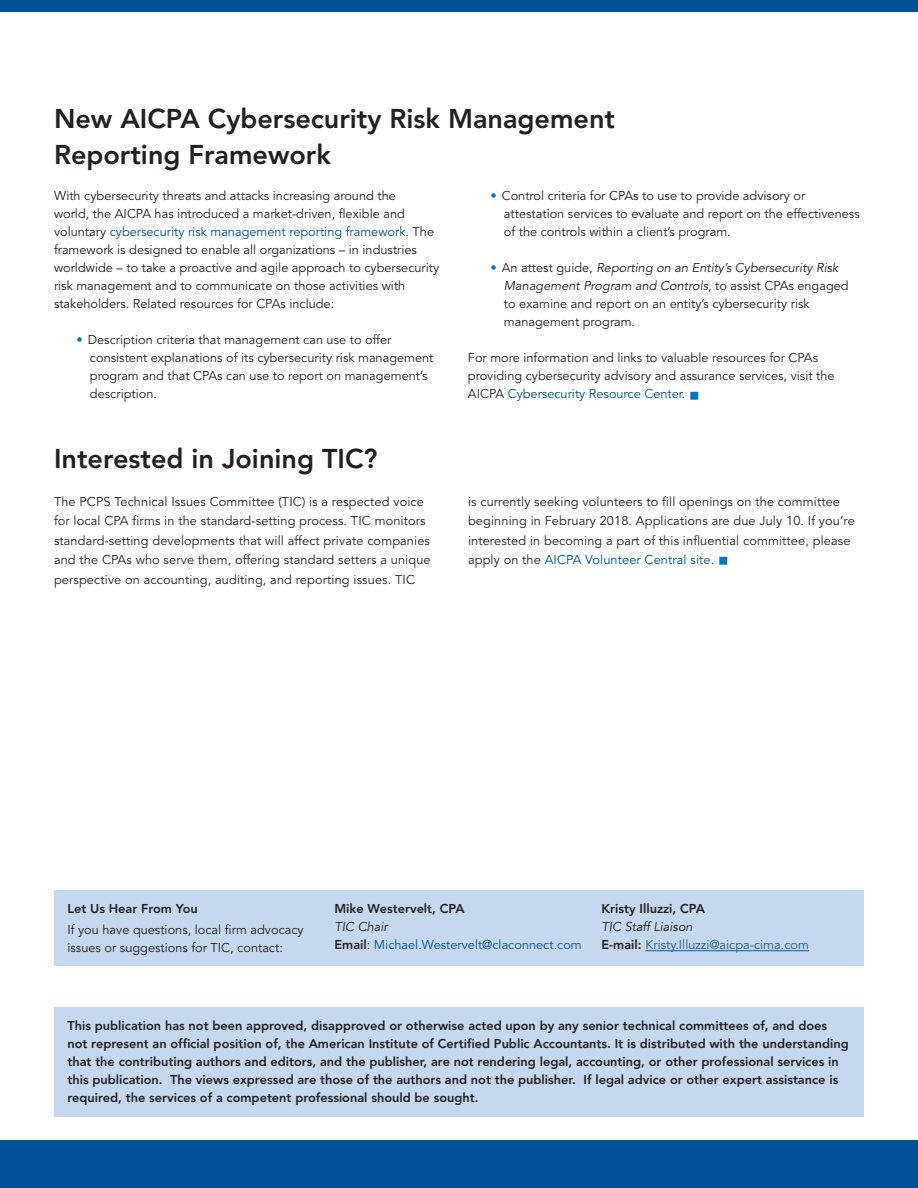
<style>
.page{position:relative;width:918px;height:1188px;background:#fff}
.page>*{position:absolute;margin:0;border:0;box-sizing:border-box;transform-origin:0 0}
.t1{font:800 27px/36px "Avenir";color:#231f20}
.t2{font:12.75px/18px "Avenir";color:#231f20}
.t3{font:800 12.75px/18px "Avenir";color:#231f20}
.t4{font:12.75px/18px "Avenir";color:#175d9e}
.t5{font:12.75px/18px "Avenir";color:#005294}
.s1{color:#005294}
.s2{color:#0077c0}
.s3{font-style:italic}
.s4{font-style:italic;color:#231f20}
.s5{font-weight:800;color:#231f20}
.s6{color:#231f20}
</style>
<div class="page">
<div style="left:0;top:0;width:918px;height:12px;background:#005294"></div>
<div style="left:0;top:1141px;width:918px;height:47px;background:#005294"></div>
<div style="left:54px;top:890px;width:810px;height:76px;background:#c6d8ef"></div>
<hr style="left:645px;top:950px;width:164px;height:1px;background:#175d9e">
<div style="left:54px;top:1007px;width:810px;height:110px;background:#c6d8ef"></div>
<h1 class="t1" style="left:54px;top:101px;width:563px">New AICPA Cybersecurity Risk Management<br>Reporting Framework</h1>
<p class="t2" style="left:54px;top:187px;width:387px">With cybersecurity threats and attacks increasing around the<br>world, the AICPA has introduced a market-driven, flexible and voluntary <span class="s1">cybersecurity risk management reporting framework</span>. The framework is designed to enable all organizations – in industries worldwide – to take a proactive and agile approach to cybersecurity risk management and to communicate on those activities with stakeholders. Related resources for CPAs include:</p>
<p class="t2" style="left:90px;top:331px;width:345px;text-indent:-13px"><span class="s2">•</span> Description criteria that management can use to offer consistent explanations of its cybersecurity risk management program and that CPAs can use to report on management’s description.</p>
<p class="t2" style="left:504px;top:187px;width:357px;text-indent:-13px"><span class="s2">•</span> Control criteria for CPAs to use to provide advisory or attestation services to evaluate and report on the effectiveness of the controls within a client’s program.</p>
<p class="t2" style="left:504px;top:259px;width:346px;text-indent:-13px"><span class="s2">•</span> An attest guide, <span class="s3">Reporting on an Entity’s Cybersecurity Risk Management Program and Controls</span>, to assist CPAs engaged to examine and report on an entity’s cybersecurity risk management program.</p>
<p class="t2" style="left:468px;top:349px;width:368px">For more information and links to valuable resources for CPAs providing cybersecurity advisory and assurance services, visit the<br>AICPA <span class="s1">Cybersecurity Resource Center</span>.</p>
<h1 class="t1" style="left:54px;top:441px;width:325px">Interested in Joining TIC?</h1>
<p class="t2" style="left:54px;top:492px;width:378px;line-height:19.5px">The PCPS Technical Issues Committee (TIC) is a respected voice for local CPA firms in the standard-setting process. TIC monitors standard-setting developments that will affect private companies and the CPAs who serve them, offering standard setters a unique perspective on accounting, auditing, and reporting issues. TIC</p>
<p class="t2" style="left:468px;top:492px;width:388px;line-height:19.5px">is currently seeking volunteers to fill openings on the committee beginning in February 2018. Applications are due July 10. If you’re interested in becoming a part of this influential committee, please apply on the <span class="s1">AICPA Volunteer Central site</span>.</p>
<p class="t3" style="left:68px;top:900px;width:132px">Let Us Hear From You</p>
<p class="t2" style="left:68px;top:921px;width:238px">If you have questions, local firm advocacy issues or suggestions for TIC, contact:</p>
<p class="t3" style="left:334px;top:900px;width:132px">Mike Westervelt, CPA</p>
<p class="t5" style="left:334px;top:918px;width:249px"><span class="s4">TIC Chair<br></span><span class="s5">Email</span><span class="s6">:</span> Michael.Westervelt@claconnect.com</p>
<p class="t3" style="left:602px;top:900px;width:105px">Kristy Illuzzi, CPA</p>
<p class="t4" style="left:602px;top:918px;width:209px"><span class="s4">TIC Staff Liaison<br></span><span class="s5">E-mail:</span> Kristy.Illuzzi@aicpa-cima.com</p>
<p class="t3" style="left:68px;top:1017px;width:783px">This publication has not been approved, disapproved or otherwise acted upon by any senior technical committees of, and does not represent an official position of, the American Institute of Certified Public Accountants. It is distributed with the understanding that the contributing authors and editors, and the publisher, are not rendering legal, accounting, or other professional services in this publication. The views expressed are those of the authors and not the publisher. If legal advice or other expert assistance is required, the services of a competent professional should be sought.</p>
</div>
